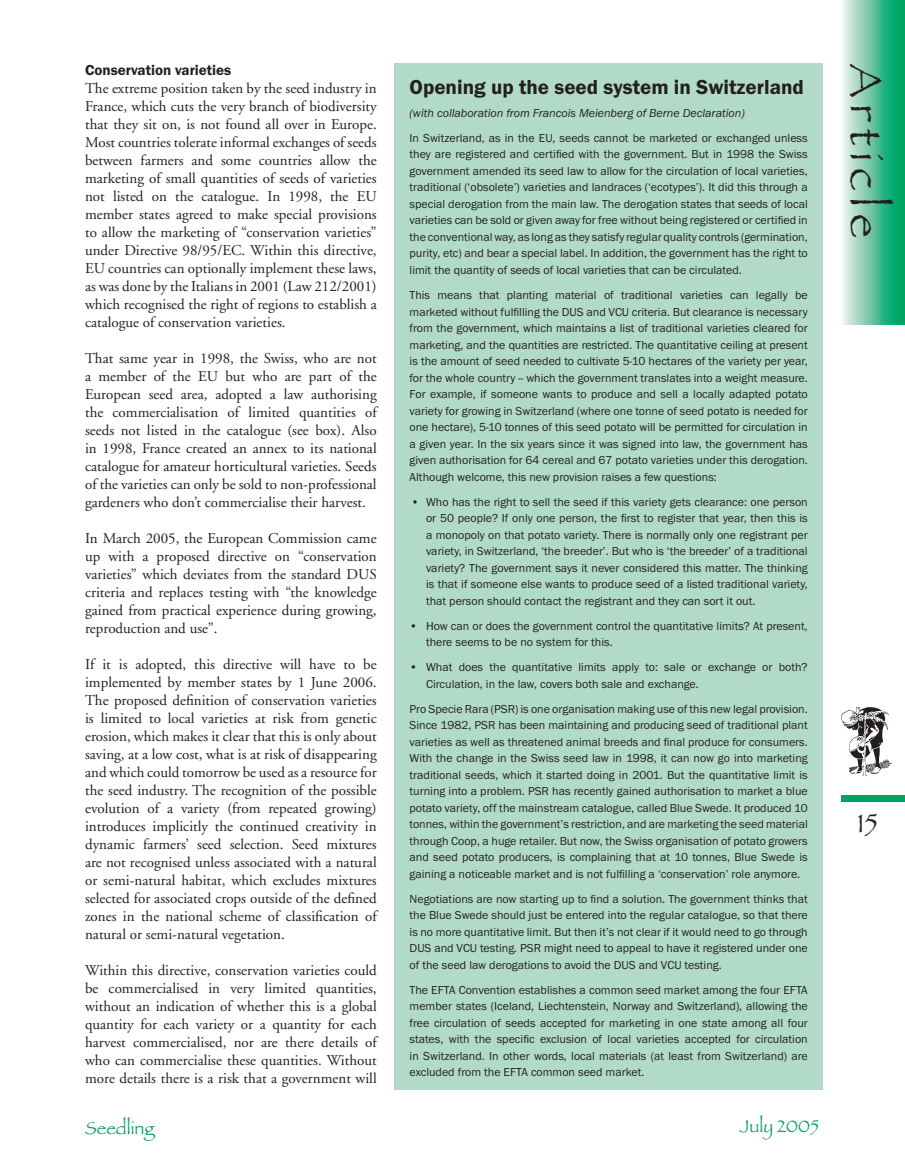
<style>
.page{position:relative;width:905px;height:1175px;background:#fff}
.page>*{position:absolute;margin:0;border:0;box-sizing:border-box;transform-origin:0 0}
.t1{font:45px "Papyrus Plain";letter-spacing:.15em;color:#231f20}
.t2{font:27px "Papyrus Plain";color:#231f20}
.t3{font:600 21px "Franklin Got ITC";color:#231f20}
.t4{font:18px "Papyrus Plain";color:#00a261}
.t5{font:15px/18px "Adobe Garamond";color:#231f20;text-align:justify}
.t6{font:600 15px "Franklin Got ITC";color:#231f20}
.t7{font:12px/16.5px "Franklin Got ITC";color:#231f20;text-align:justify}
.t8{font:italic 12px "Franklin Got ITC";color:#231f20}
</style>
<div class="page">
<div style="left:841px;top:795px;width:63px;height:6px;background:#00a261"></div>
<svg style="left:841px;top:707px;width:51px;height:69px"></svg>
<svg style="left:842px;top:0;width:62px;height:324px;background:#65c4a0"></svg>
<div style="left:395px;top:64px;width:427px;height:1026px;background:#b1dbc7"></div>
<p class="t6" style="left:85px;top:61px;width:148px">Conservation varieties</p>
<h1 class="t1" style="left:893px;top:64px;width:175px;rotate:90deg">Article</h1>
<h3 class="t3" style="left:409px;top:75px;width:396px">Opening up the seed system in Switzerland</h3>
<p class="t8" style="left:409px;top:106px;width:337px">(with collaboration from Francois Meienberg of Berne Declaration)</p>
<p class="t7" style="left:409px;top:130px;width:400px">In Switzerland, as in the EU, seeds cannot be marketed or exchanged unless they are registered and certified with the government. But in 1998 the Swiss government amended its seed law to allow for the circulation of local varieties, traditional (‘obsolete’) varieties and landraces (‘ecotypes’). It did this through a special derogation from the main law. The derogation states that seeds of local varieties can be sold or given away for free without being registered or certified in the conventional way, as long as they satisfy regular quality controls (germination, purity, etc) and bear a special label. In addition, the government has the right to limit the quantity of seeds of local varieties that can be circulated.</p>
<p class="t7" style="left:409px;top:287px;width:400px">This means that planting material of traditional varieties can legally be marketed without fulfilling the DUS and VCU criteria. But clearance is necessary from the government, which maintains a list of traditional varieties cleared for marketing, and the quantities are restricted. The quantitative ceiling at present is the amount of seed needed to cultivate 5-10 hectares of the variety per year, for the whole country -- which the government translates into a weight measure.<br>For example, if someone wants to produce and sell a locally adapted potato variety for growing in Switzerland (where one tonne of seed potato is needed for one hectare), 5-10 tonnes of this seed potato will be permitted for circulation in a given year. In the six years since it was signed into law, the government has given authorisation for 64 cereal and 67 potato varieties under this derogation.<br>Although welcome, this new provision raises a few questions:</p>
<p class="t7" style="left:426px;top:493px;width:383px;text-indent:-15px">• Who has the right to sell the seed if this variety gets clearance: one person or 50 people? If only one person, the first to register that year, then this is a monopoly on that potato variety. There is normally only one registrant per variety, in Switzerland, ‘the breeder’. But who is ‘the breeder’ of a traditional variety? The government says it never considered this matter. The thinking is that if someone else wants to produce seed of a listed traditional variety, that person should contact the registrant and they can sort it out.</p>
<p class="t7" style="left:426px;top:617px;width:383px;text-indent:-16px">• How can or does the government control the quantitative limits? At present, there seems to be no system for this.</p>
<p class="t7" style="left:426px;top:659px;width:383px;text-indent:-16px">• What does the quantitative limits apply to: sale or exchange or both?<br>Circulation, in the law, covers both sale and exchange.</p>
<p class="t7" style="left:409px;top:700px;width:400px">Pro Specie Rara (PSR) is one organisation making use of this new legal provision.<br>Since 1982, PSR has been maintaining and producing seed of traditional plant varieties as well as threatened animal breeds and final produce for consumers.<br>With the change in the Swiss seed law in 1998, it can now go into marketing traditional seeds, which it started doing in 2001. But the quantitative limit is turning into a problem. PSR has recently gained authorisation to market a blue potato variety, off the mainstream catalogue, called Blue Swede. It produced 10 tonnes, within the government’s restriction, and are marketing the seed material through Coop, a huge retailer. But now, the Swiss organisation of potato growers and seed potato producers, is complaining that at 10 tonnes, Blue Swede is gaining a noticeable market and is not fulfilling a ‘conservation’ role anymore.</p>
<p class="t7" style="left:409px;top:890px;width:400px">Negotiations are now starting up to find a solution. The government thinks that the Blue Swede should just be entered into the regular catalogue, so that there is no more quantitative limit. But then it’s not clear if it would need to go through DUS and VCU testing. PSR might need to appeal to have it registered under one of the seed law derogations to avoid the DUS and VCU testing.</p>
<p class="t7" style="left:409px;top:981px;width:400px">The EFTA Convention establishes a common seed market among the four EFTA member states (Iceland, Liechtenstein, Norway and Switzerland), allowing the free circulation of seeds accepted for marketing in one state among all four states, with the specific exclusion of local varieties accepted for circulation in Switzerland. In other words, local materials (at least from Switzerland) are excluded from the EFTA common seed market.</p>
<p class="t5" style="left:85px;top:80px;width:293px">The extreme position taken by the seed industry in France, which cuts the very branch of biodiversity that they sit on, is not found all over in Europe.<br>Most countries tolerate informal exchanges of seeds between farmers and some countries allow the marketing of small quantities of seeds of varieties not listed on the catalogue. In 1998, the EU member states agreed to make special provisions to allow the marketing of “conservation varieties” under Directive 98/95/EC. Within this directive, EU countries can optionally implement these laws, as was done by the Italians in 2001 (Law 212/2001) which recognised the right of regions to establish a catalogue of conservation varieties.</p>
<p class="t5" style="left:85px;top:350px;width:293px">That same year in 1998, the Swiss, who are not a member of the EU but who are part of the European seed area, adopted a law authorising the commercialisation of limited quantities of seeds not listed in the catalogue (see box). Also in 1998, France created an annex to its national catalogue for amateur horticultural varieties. Seeds of the varieties can only be sold to non-professional gardeners who don’t commercialise their harvest.</p>
<p class="t5" style="left:85px;top:530px;width:293px">In March 2005, the European Commission came up with a proposed directive on “conservation varieties” which deviates from the standard DUS criteria and replaces testing with “the knowledge gained from practical experience during growing, reproduction and use”.</p>
<p class="t5" style="left:85px;top:656px;width:293px">If it is adopted, this directive will have to be implemented by member states by 1 June 2006.<br>The proposed definition of conservation varieties is limited to local varieties at risk from genetic erosion, which makes it clear that this is only about saving, at a low cost, what is at risk of disappearing and which could tomorrow be used as a resource for the seed industry. The recognition of the possible evolution of a variety (from repeated growing) introduces implicitly the continued creativity in dynamic farmers’ seed selection. Seed mixtures are not recognised unless associated with a natural or semi-natural habitat, which excludes mixtures selected for associated crops outside of the defined zones in the national scheme of classification of natural or semi-natural vegetation.</p>
<p class="t5" style="left:85px;top:962px;width:293px">Within this directive, conservation varieties could be commercialised in very limited quantities, without an indication of whether this is a global quantity for each variety or a quantity for each harvest commercialised, nor are there details of who can commercialise these quantities. Without more details there is a risk that a government will</p>
<h2 class="t2" style="left:857px;top:807px;width:22px">15</h2>
<h3 class="t4" style="left:85px;top:1117px;width:71px">Seedling</h3>
<h3 class="t4" style="left:739px;top:1115px;width:81px">July 2005</h3>
</div>
